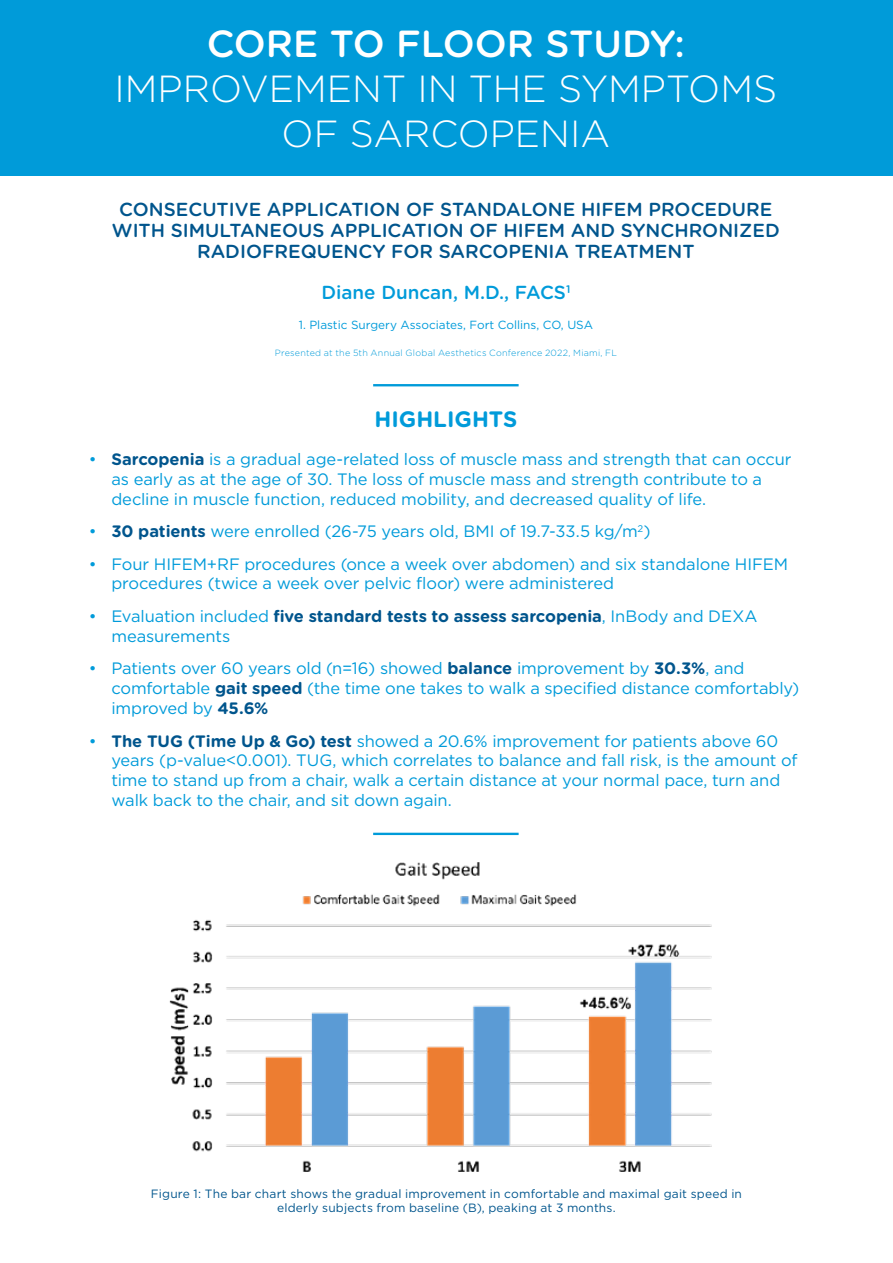
<style>
.page{position:relative;width:893px;height:1263px;background:#fff}
.page>*{position:absolute;margin:0;border:0;box-sizing:border-box;transform-origin:0 0}
.t1{font:300 37.65px/44.7px "Gotham";color:#fff;text-align:center}
.t2{font:500 37.65px "Gotham Rounded";color:#fff}
.t3{font:700 22.35px "Gotham Rounded";color:#009bda}
.t4{font:500 18.9px/21.1px "Gotham Rounded";color:#00558d;text-align:center}
.t5{font:500 18.9px "Gotham Rounded";color:#009bda}
.t6{font:16.5px/19.8px "Gotham";letter-spacing:-.01em;color:#009bda}
.t7{font:700 16.5px "Gotham Rounded";letter-spacing:-.005em;color:#00558d}
.t8{font:12px/14.4px "Gotham";letter-spacing:.015em;color:#00558d;text-align:center}
.t9{font:11.85px "Gotham";color:#009bda}
.t10{font:300 9px "Gotham";letter-spacing:.025em;color:#009bd9}
.s1{font-family:"Gotham Rounded";font-weight:700;color:#00558d}
.s2{font-family:"Gotham";font-weight:400;color:#009bda}
</style>
<div class="page">
<div style="left:0;top:0;width:893px;height:176px;background:#009bd9"></div>
<hr style="left:373px;top:384px;width:146px;height:2px;background:#009bd9">
<hr style="left:373px;top:833px;width:146px;height:2px;background:#009bd9">
<img style="left:169px;top:862px;width:543px;height:309px">
<h1 class="t2" style="left:207px;top:17px;width:480px">CORE TO FLOOR STUDY:</h1>
<h1 class="t1" style="left:115px;top:65px;width:664px">IMPROVEMENT IN THE SYMPTOMS<br>OF SARCOPENIA</h1>
<p class="t4" style="left:112px;top:198px;width:669px">CONSECUTIVE APPLICATION OF STANDALONE HIFEM PROCEDURE<br>WITH SIMULTANEOUS APPLICATION OF HIFEM AND SYNCHRONIZED<br>RADIOFREQUENCY FOR SARCOPENIA TREATMENT</p>
<p class="t5" style="left:321px;top:279px;width:250px">Diane Duncan, M.D., FACS<sup>1</sup></p>
<p class="t9" style="left:299px;top:317px;width:296px">1. Plastic Surgery Associates, Fort Collins, CO, USA</p>
<p class="t10" style="left:275px;top:347px;width:344px">Presented at the 5th Annual Global Aesthetics Conference 2022, Miami, FL</p>
<h2 class="t3" style="left:374px;top:402px;width:144px">HIGHLIGHTS</h2>
<p class="t6" style="left:111px;top:449px;width:681px;text-indent:-23px">• <span class="s1">Sarcopenia</span> is a gradual age-related loss of muscle mass and strength that can occur as early as at the age of 30. The loss of muscle mass and strength contribute to a decline in muscle function, reduced mobility, and decreased quality of life.</p>
<p class="t6" style="left:89px;top:521px;width:563px">• <span class="s1">30 patients</span> were enrolled (26-75 years old, BMI of 19.7-33.5 kg/m<sup>2</sup>)</p>
<p class="t6" style="left:111px;top:553px;width:678px;text-indent:-23px">• Four HIFEM+RF procedures (once a week over abdomen) and six standalone HIFEM procedures (twice a week over pelvic floor) were administered</p>
<p class="t7" style="left:89px;top:604px;width:670px"><span class="s2">• Evaluation included</span> five standard tests to assess sarcopenia<span class="s2">, InBody and DEXA</span></p>
<p class="t6" style="left:111px;top:626px;width:120px">measurements</p>
<p class="t6" style="left:111px;top:658px;width:689px;text-indent:-23px">• Patients over 60 years old (n=16) showed <span class="s1">balance</span> improvement by <span class="s1">30.3%</span>, and comfortable <span class="s1">gait speed</span> (the time one takes to walk a specified distance comfortably) improved by <span class="s1">45.6%</span></p>
<p class="t6" style="left:111px;top:730px;width:688px;text-indent:-23px">• <span class="s1">The TUG (Time Up &amp; Go) test</span> showed a 20.6% improvement for patients above 60 years (p-value&lt;0.001). TUG, which correlates to balance and fall risk, is the amount of time to stand up from a chair, walk a certain distance at your normal pace, turn and walk back to the chair, and sit down again.</p>
<p class="t8" style="left:151px;top:1186px;width:593px">Figure 1: The bar chart shows the gradual improvement in comfortable and maximal gait speed in elderly subjects from baseline (B), peaking at 3 months.</p>
</div>
